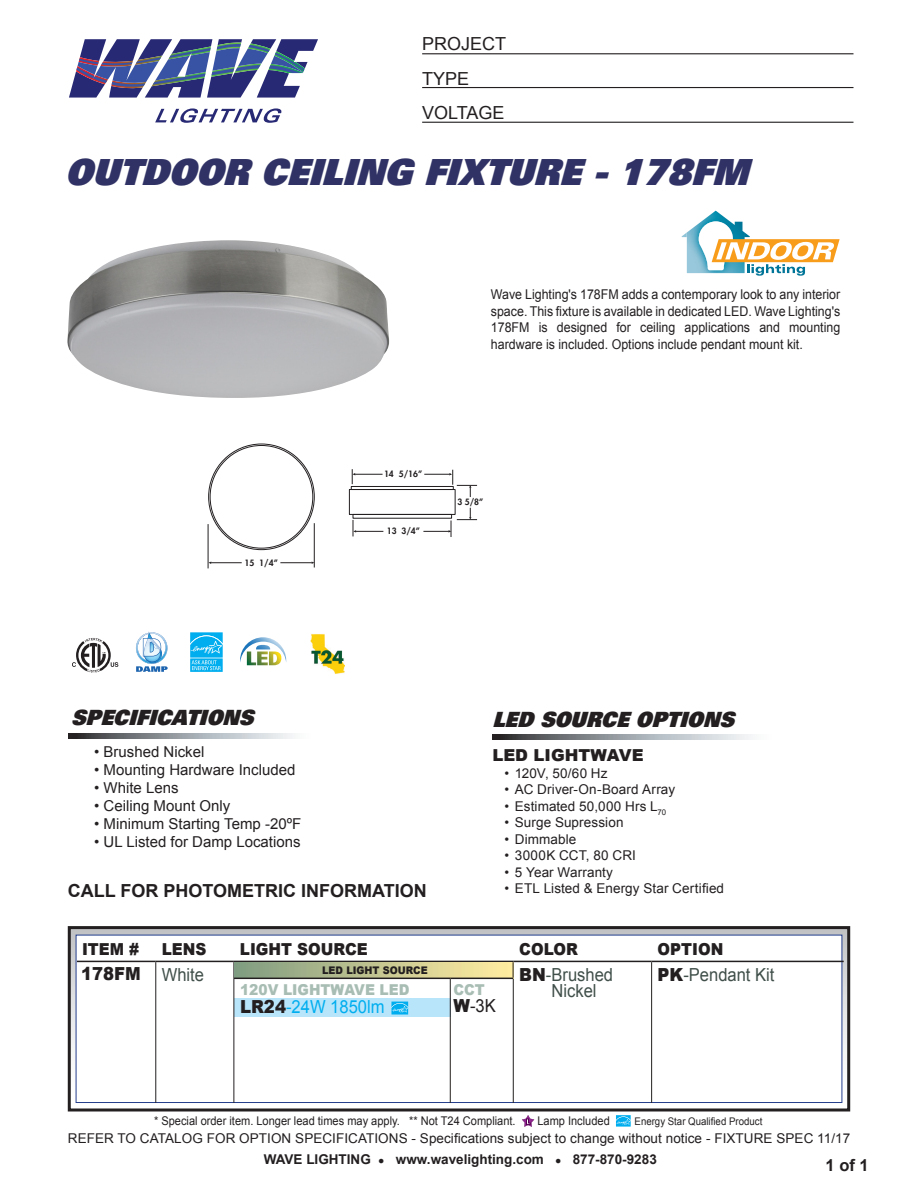
<style>
.page{position:relative;width:918px;height:1188px;background:#fff}
.page>*{position:absolute;margin:0;border:0;box-sizing:border-box;transform-origin:0 0}
.t1{font:italic 36px "Univers LT Std X Black";color:#303265;scale:.95 1}
.t2{font:italic 21px "Univers LT Std X Black";color:#231f20;scale:.95 1}
.t3{font:18px/16.5px "Arial";color:#404f49;scale:.92 1}
.t4{font:700 18px "Arial";color:#231f20}
.t5{font:18px "Arial";color:#231f20}
.t6{font:18px "Arial";color:#00aeef;scale:.92 1}
.t7{font:900 18px "Arial";color:#231f20;scale:.92 1}
.t8{font:18px "Arial";color:#231f20;scale:.92 1}
.t9{font:900 16.5px "Arial";color:#231f20;scale:.92 1}
.t10{font:900 16.5px "Arial";color:#231f20}
.t11{font:700 16.5px "Arial";color:#231f20}
.t12{font:15px "Arial";color:#231f20}
.t13{font:900 15px "Arial";color:#a8bdb4;scale:.92 1}
.t14{font:13.5px "Arial";letter-spacing:.005em;color:#231f20}
.t15{font:13.5px/16.5px "Arial";letter-spacing:.005em;color:#231f20;text-align:justify;scale:.92 1}
.t16{font:700 13.5px "Arial";color:#231f20}
.t17{font:12px "Arial";color:#231f20;scale:.92 1}
.t18{font:10.5px "Arial";color:#231f20;scale:.92 1}
.t19{font:900 10.5px "Arial";color:#231f20;scale:.92 1}
.t20{font:800 8.55px "Futura";color:#231f20}
.s1{font-weight:900;color:#231f20}
.s2{font-weight:900}
.s3{font-size:10.5px}
</style>
<div class="page">
<svg style="left:72px;top:930px;width:774px;height:173px;background:#bbbfc7"></svg>
<div style="left:68px;top:926px;width:782px;height:186px;border:3px solid #231f20"></div>
<div style="left:76px;top:935px;width:766px;height:168px;background:#fff;border:1px solid #253f8e"></div>
<div style="left:234px;top:998px;width:216px;height:18px;background:#b9e5fa"></div>
<hr style="left:234px;top:961px;width:279px;height:1px;background:#231f20">
<hr style="left:513px;top:961px;width:139px;height:1px;background:#231f20">
<hr style="left:652px;top:961px;width:192px;height:1px;background:#231f20">
<hr style="left:77px;top:961px;width:79px;height:1px;background:#231f20">
<hr style="left:156px;top:962px;width:1px;height:141px;background:#231f20">
<hr style="left:651px;top:962px;width:1px;height:141px;background:#231f20">
<hr style="left:156px;top:961px;width:78px;height:1px;background:#231f20">
<hr style="left:234px;top:962px;width:1px;height:141px;background:#231f20">
<hr style="left:513px;top:962px;width:1px;height:141px;background:#231f20">
<div style="left:234px;top:962px;width:279px;height:16px;background:linear-gradient(to right,#7f9b81,#ffeea1)"></div>
<hr style="left:234px;top:978px;width:216px;height:1px;background:#231f20">
<hr style="left:450px;top:978px;width:63px;height:1px;background:#231f20">
<svg style="left:513px;top:962px;width:1px;height:16px"></svg>
<hr style="left:450px;top:979px;width:1px;height:124px;background:#231f20">
<svg style="left:391px;top:1002px;width:17px;height:13px"></svg>
<img style="left:67px;top:240px;width:322px;height:158px">
<hr style="left:208px;top:524px;width:1px;height:44px;background:#231f20">
<hr style="left:314px;top:523px;width:1px;height:45px;background:#231f20">
<hr style="left:210px;top:562px;width:32px;height:1px;background:#231f20">
<hr style="left:280px;top:562px;width:32px;height:1px;background:#231f20">
<svg style="left:522px;top:1115px;width:12px;height:12px"></svg>
<svg style="left:616px;top:1115px;width:15px;height:12px"></svg>
<svg style="left:155px;top:108px;width:127px;height:15px"></svg>
<svg style="left:69px;top:39px;width:249px;height:59px"></svg>
<hr style="left:422px;top:53px;width:431px;height:1px;background:#231f20">
<hr style="left:422px;top:87px;width:431px;height:1px;background:#231f20">
<hr style="left:422px;top:122px;width:431px;height:1px;background:#231f20">
<svg style="left:69px;top:733px;width:225px;height:6px"></svg>
<svg style="left:492px;top:735px;width:260px;height:5px"></svg>
<svg style="left:72px;top:638px;width:46px;height:34px"></svg>
<svg style="left:136px;top:632px;width:32px;height:40px"></svg>
<svg style="left:190px;top:670px;width:33px;height:2px"></svg>
<svg style="left:190px;top:632px;width:33px;height:38px"></svg>
<svg style="left:240px;top:637px;width:46px;height:28px"></svg>
<img style="left:311px;top:634px;width:34px;height:40px">
<svg style="left:681px;top:211px;width:159px;height:65px"></svg>
<div style="left:351px;top:486px;width:102px;height:4px;border:1px solid #231f20"></div>
<div style="left:349px;top:489px;width:106px;height:26px;border:1px solid #231f20"></div>
<svg style="left:353px;top:520px;width:30px;height:16px"></svg>
<svg style="left:423px;top:508px;width:54px;height:29px"></svg>
<svg style="left:352px;top:469px;width:31px;height:15px"></svg>
<svg style="left:424px;top:470px;width:53px;height:27px"></svg>
<p class="t5" style="left:422px;top:32px;width:86px">PROJECT</p>
<p class="t5" style="left:422px;top:67px;width:49px">TYPE</p>
<p class="t5" style="left:422px;top:101px;width:84px">VOLTAGE</p>
<p class="t1" style="left:65px;top:148px;width:733px">OUTDOOR CEILING FIXTURE-178FM</p>
<p class="t20" style="left:245px;top:557px;width:35px">15 1/4”</p>
<p class="t15" style="left:491px;top:286px;width:381px">Wave Lighting's 178FM adds a contemporary look to any interior space. This fixture is available in dedicated LED. Wave Lighting's 178FM is designed for ceiling applications and mounting hardware is included. Options include pendant mount kit.</p>
<p class="t20" style="left:384px;top:468px;width:40px">14 5/16”</p>
<p class="t20" style="left:387px;top:525px;width:35px">13 3/4”</p>
<p class="t20" style="left:457px;top:496px;width:27px">3 5/8”</p>
<p class="t2" style="left:71px;top:704px;width:201px">SPECIFICATIONS</p>
<p class="t2" style="left:492px;top:705px;width:263px">LED SOURCEOPTIONS</p>
<p class="t10" style="left:492px;top:746px;width:153px">LED LIGHTWAVE</p>
<p class="t14" style="left:504px;top:764px;width:105px">• 120V, 50/60 Hz</p>
<p class="t14" style="left:504px;top:781px;width:172px">• AC Driver-On-Board Array</p>
<p class="t14" style="left:504px;top:797px;width:163px">• Estimated 50,000 Hrs L<sub>70</sub></p>
<p class="t14" style="left:504px;top:814px;width:121px">• Surge Supression</p>
<p class="t14" style="left:504px;top:830px;width:73px">• Dimmable</p>
<p class="t14" style="left:504px;top:847px;width:133px">• 3000K CCT, 80 CRI</p>
<p class="t14" style="left:504px;top:863px;width:110px">• 5 Year Warranty</p>
<p class="t14" style="left:504px;top:880px;width:221px">• ETL Listed &amp; Energy Star Certified</p>
<p class="t12" style="left:94px;top:742px;width:112px">• Brushed Nickel</p>
<p class="t12" style="left:94px;top:760px;width:203px">• Mounting Hardware Included</p>
<p class="t12" style="left:94px;top:778px;width:86px">• White Lens</p>
<p class="t12" style="left:94px;top:796px;width:138px">• Ceiling Mount Only</p>
<p class="t12" style="left:94px;top:814px;width:209px">• Minimum Starting Temp -20ºF</p>
<p class="t12" style="left:94px;top:832px;width:208px">• UL Listed for Damp Locations</p>
<p class="t4" style="left:68px;top:879px;width:360px">CALL FOR PHOTOMETRIC INFORMATION</p>
<p class="t9" style="left:82px;top:940px;width:64px">ITEM #</p>
<p class="t9" style="left:162px;top:940px;width:50px">LENS</p>
<p class="t9" style="left:240px;top:940px;width:141px">LIGHT SOURCE</p>
<p class="t9" style="left:519px;top:940px;width:65px">COLOR</p>
<p class="t9" style="left:658px;top:940px;width:73px">OPTION</p>
<p class="t7" style="left:81px;top:964px;width:67px">178FM</p>
<p class="t3" style="left:162px;top:966px;width:48px">White</p>
<p class="t19" style="left:322px;top:964px;width:116px">LED LIGHT SOURCE</p>
<p class="t13" style="left:240px;top:981px;width:186px">120V LIGHTWAVE LED</p>
<p class="t6" style="left:240px;top:995px;width:159px"><span class="s1">LR24</span>-24W 1850lm</p>
<p class="t3" style="left:552px;top:966px;width:68px;text-indent:-32px"><span class="s1">BN</span>-Brushed<br>Nickel</p>
<p class="t3" style="left:658px;top:966px;width:129px"><span class="s1">PK</span>-Pendant Kit</p>
<p class="t13" style="left:454px;top:981px;width:36px">CCT</p>
<p class="t8" style="left:454px;top:993px;width:48px"><span class="s2">W</span>-3K</p>
<p class="t17" style="left:154px;top:1113px;width:395px">* Special order item. Longer lead times may apply. ** Not T24 Compliant.</p>
<p class="t17" style="left:537px;top:1113px;width:80px">Lamp Included</p>
<p class="t18" style="left:635px;top:1115px;width:140px">Energy Star Qualified Product</p>
<p class="t14" style="left:68px;top:1130px;width:784px">REFER TO CATALOG FOR OPTION SPECIFICATIONS - Specifications subject to change without notice - FIXTURE SPEC 11/17</p>
<p class="t16" style="left:264px;top:1150px;width:395px">WAVE LIGHTING <span class="s3">●</span> www.wavelighting.com <span class="s3">●</span> 877-870-9283</p>
<p class="t11" style="left:826px;top:1154px;width:45px">1 of 1</p>
</div>
